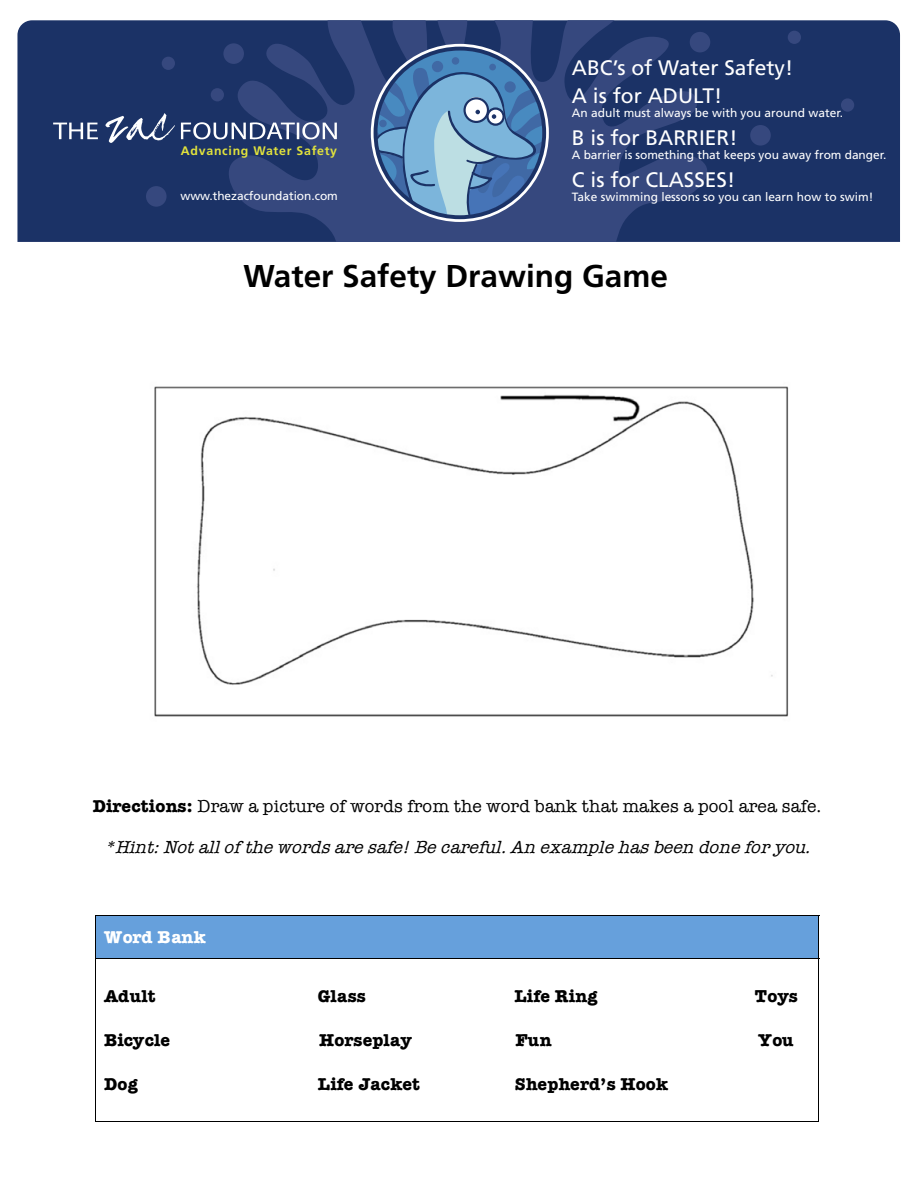
<style>
.page{position:relative;width:918px;height:1188px;background:#fff}
.page>*{position:absolute;margin:0;border:0;box-sizing:border-box;transform-origin:0 0}
.t1{font:700 31.5px "Frutiger";color:#000}
.t2{font:21px/28.5px "Frutiger";color:#fff}
.t3{font:700 17.7px "American Typewriter";letter-spacing:.01em;color:#000}
.t4{font:17.7px "American Typewriter";letter-spacing:.01em;color:#000}
.t5{font:italic 17.7px "American Typewriter";letter-spacing:.01em;color:#000}
.t6{font:700 17.7px "American Typewriter";letter-spacing:.01em;color:#fff}
.t7{font:700 12.3px "Frutiger";letter-spacing:.06em;color:#e1e23c}
.t8{font:12px "Frutiger";color:#fff}
.s1{font-weight:700}
</style>
<div class="page">
<div style="left:96px;top:915px;width:722px;height:43px;background:#66a0dc"></div>
<hr style="left:95px;top:914px;width:724px;height:1px;background:#000">
<hr style="left:95px;top:915px;width:1px;height:43px;background:#000">
<hr style="left:818px;top:915px;width:1px;height:43px;background:#000">
<hr style="left:95px;top:958px;width:724px;height:1px;background:#000">
<hr style="left:95px;top:959px;width:1px;height:162px;background:#000">
<hr style="left:95px;top:1120px;width:723px;height:1px;background:#000">
<hr style="left:818px;top:959px;width:1px;height:162px;background:#000">
<img style="left:154px;top:386px;width:635px;height:331px">
<div style="left:17px;top:20px;width:883px;height:222px;background:#1b3266"></div>
<svg style="left:222px;top:20px;width:495px;height:222px;background:#2a3e73"></svg>
<div style="left:223px;top:43px;width:21px;height:21px;background:#36487e;border-radius:50%"></div>
<div style="left:146px;top:186px;width:21px;height:21px;background:#36487e;border-radius:50%"></div>
<div style="left:690px;top:32px;width:20px;height:20px;background:#36487e;border-radius:50%"></div>
<div style="left:750px;top:125px;width:21px;height:21px;background:#36487e;border-radius:50%"></div>
<div style="left:162px;top:57px;width:13px;height:13px;background:#36487e;border-radius:50%"></div>
<div style="left:211px;top:88px;width:13px;height:13px;background:#36487e;border-radius:50%"></div>
<div style="left:787px;top:31px;width:14px;height:13px;background:#36487e;border-radius:50%"></div>
<div style="left:841px;top:98px;width:13px;height:14px;background:#36487e;border-radius:50%"></div>
<svg style="left:375px;top:49px;width:169px;height:168px;background:#618ab5"></svg>
<div style="left:371px;top:44px;width:178px;height:178px;border:6px solid #fff;border-radius:50%"></div>
<div style="left:373px;top:47px;width:173px;height:172px;border:4px solid #1b3266;border-radius:50%"></div>
<div style="left:432px;top:61px;width:11px;height:11px;background:#4069a5;border-radius:50%"></div>
<div style="left:452px;top:57px;width:7px;height:8px;background:#4069a5;border-radius:50%"></div>
<div style="left:489px;top:64px;width:7px;height:6px;background:#4069a5;border-radius:50%"></div>
<div style="left:379px;top:120px;width:8px;height:7px;background:#4069a5;border-radius:50%"></div>
<div style="left:504px;top:81px;width:12px;height:12px;background:#4069a5;border-radius:50%"></div>
<img style="left:50px;top:111px;width:294px;height:31px">
<p class="t7" style="left:181px;top:144px;width:158px">Advancing Water Safety</p>
<h2 class="t2" style="left:572px;top:53px;width:223px">ABC’s of Water Safety!<br>A is for ADULT!</h2>
<p class="t8" style="left:572px;top:106px;width:273px">An adult must always be with you around water.</p>
<h2 class="t2" style="left:572px;top:124px;width:167px">B is for BARRIER!</h2>
<p class="t8" style="left:572px;top:148px;width:316px">A barrier is something that keeps you away from danger.</p>
<h2 class="t2" style="left:572px;top:166px;width:165px">C is for CLASSES!</h2>
<p class="t8" style="left:180px;top:189px;width:159px">www.thezacfoundation.com</p>
<p class="t8" style="left:572px;top:190px;width:303px">Take swimming lessons so you can learn how to swim!</p>
<h1 class="t1" style="left:243px;top:257px;width:426px">Water Safety Drawing Game</h1>
<h3 class="t4" style="left:93px;top:796px;width:730px"><span class="s1">Directions:</span> Draw a picture of words from the word bank that makes a pool area safe.</h3>
<h3 class="t5" style="left:104px;top:836px;width:713px">*Hint: Not all of the words are safe! Be careful. An example has been done for you.</h3>
<h3 class="t6" style="left:104px;top:926px;width:103px">Word Bank</h3>
<h3 class="t3" style="left:104px;top:984px;width:53px">Adult</h3>
<h3 class="t3" style="left:318px;top:984px;width:49px">Glass</h3>
<h3 class="t3" style="left:514px;top:984px;width:84px">Life Ring</h3>
<h3 class="t3" style="left:755px;top:984px;width:44px">Toys</h3>
<h3 class="t3" style="left:104px;top:1028px;width:67px">Bicycle</h3>
<h3 class="t3" style="left:319px;top:1028px;width:94px">Horseplay</h3>
<h3 class="t3" style="left:515px;top:1028px;width:38px">Fun</h3>
<h3 class="t3" style="left:758px;top:1028px;width:36px">You</h3>
<h3 class="t3" style="left:104px;top:1073px;width:35px">Dog</h3>
<h3 class="t3" style="left:318px;top:1073px;width:103px">Life Jacket</h3>
<h3 class="t3" style="left:515px;top:1073px;width:155px">Shepherd’s Hook</h3>
</div>
